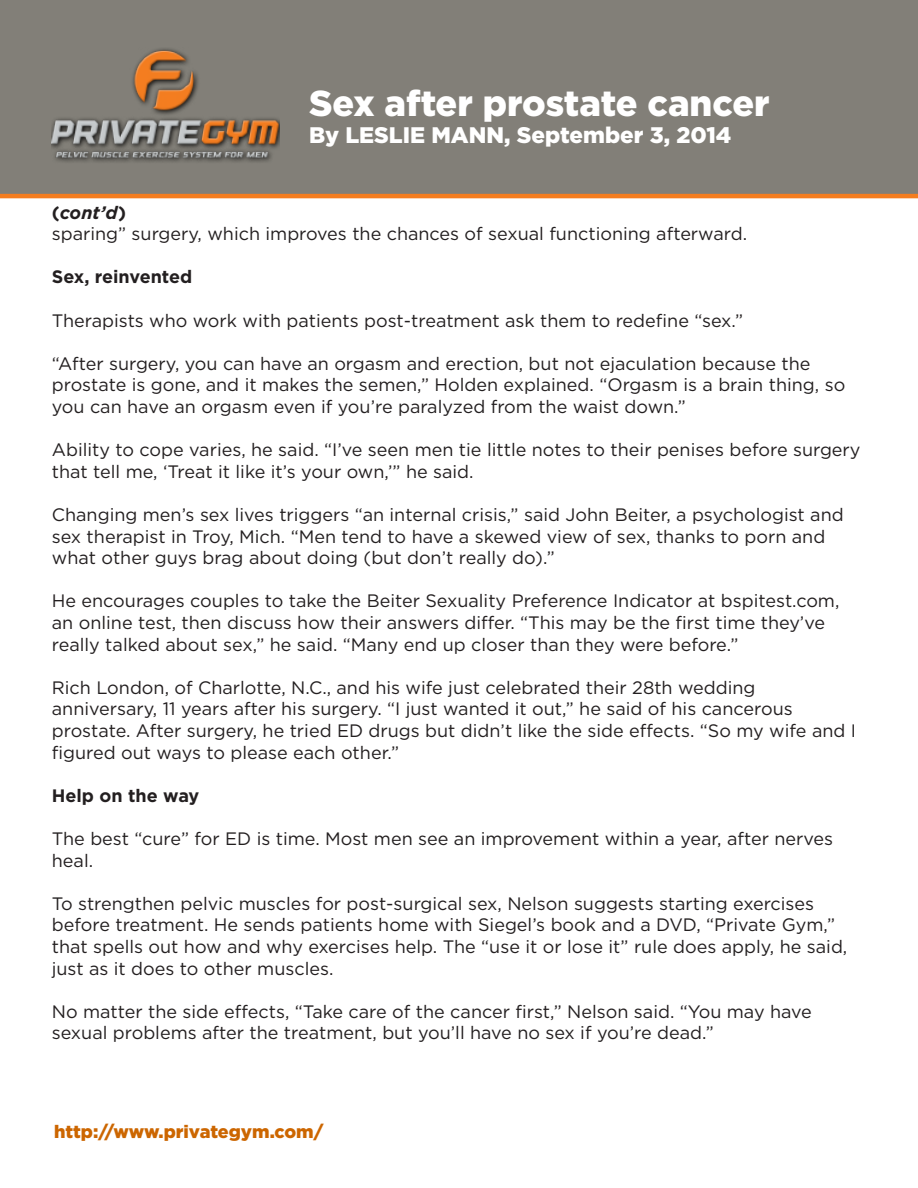
<style>
.page{position:relative;width:918px;height:1188px;background:#fff}
.page>*{position:absolute;margin:0;border:0;box-sizing:border-box;transform-origin:0 0}
.t1{font:900 36px "Gotham";color:#fff}
.t2{font:900 22.5px "Gotham";color:#fff}
.t3{font:18px/21.6px "Gotham";color:#231f20}
.t4{font:700 18px "Gotham";color:#231f20}
.t5{font:900 18px "Gotham";color:#c60}
.t6{font:italic 700 18px "Gotham";color:#231f20}
.s1{font-style:normal}
</style>
<div class="page">
<div style="left:0;top:0;width:918px;height:198px;background:#827f78"></div>
<img style="left:51px;top:48px;width:228px;height:116px">
<p class="t1" style="left:309px;top:78px;width:462px">Sex after prostate cancer</p>
<p class="t2" style="left:309px;top:119px;width:424px">By LESLIE MANN, September 3, 2014</p>
<p class="t6" style="left:52px;top:200px;width:76px"><span class="s1">(</span>cont’d<span class="s1">)</span></p>
<p class="t3" style="left:52px;top:223px;width:697px">sparing” surgery, which improves the chances of sexual functioning afterward.</p>
<p class="t4" style="left:52px;top:265px;width:142px">Sex, reinvented</p>
<p class="t3" style="left:52px;top:309px;width:693px">Therapists who work with patients post-treatment ask them to redefine “sex.”</p>
<p class="t3" style="left:52px;top:352px;width:795px">“After surgery, you can have an orgasm and erection, but not ejaculation because the prostate is gone, and it makes the semen,” Holden explained. “Orgasm is a brain thing, so you can have an orgasm even if you’re paralyzed from the waist down.”</p>
<p class="t3" style="left:52px;top:439px;width:810px">Ability to cope varies, he said. “I’ve seen men tie little notes to their penises before surgery that tell me, ‘Treat it like it’s your own,’” he said.</p>
<p class="t3" style="left:52px;top:503px;width:793px">Changing men’s sex lives triggers “an internal crisis,” said John Beiter, a psychologist and sex therapist in Troy, Mich. “Men tend to have a skewed view of sex, thanks to porn and what other guys brag about doing (but don’t really do).”</p>
<p class="t3" style="left:52px;top:590px;width:789px">He encourages couples to take the Beiter Sexuality Preference Indicator at bspitest.com, an online test, then discuss how their answers differ. “This may be the first time they’ve really talked about sex,” he said. “Many end up closer than they were before.”</p>
<p class="t3" style="left:52px;top:676px;width:806px">Rich London, of Charlotte, N.C., and his wife just celebrated their 28th wedding anniversary, 11 years after his surgery. “I just wanted it out,” he said of his cancerous prostate. After surgery, he tried ED drugs but didn’t like the side effects. “So my wife and I figured out ways to please each other.”</p>
<p class="t4" style="left:52px;top:784px;width:149px">Help on the way</p>
<p class="t3" style="left:52px;top:827px;width:783px">The best “cure” for ED is time. Most men see an improvement within a year, after nerves heal.</p>
<p class="t3" style="left:52px;top:892px;width:797px">To strengthen pelvic muscles for post-surgical sex, Nelson suggests starting exercises before treatment. He sends patients home with Siegel’s book and a DVD, “Private Gym,” that spells out how and why exercises help. The “use it or lose it” rule does apply, he said, just as it does to other muscles.</p>
<p class="t3" style="left:52px;top:1000px;width:762px">No matter the side effects, “Take care of the cancer first,” Nelson said. “You may have sexual problems after the treatment, but you’ll have no sex if you’re dead.”</p>
<p class="t5" style="left:54px;top:1119px;width:271px">http://www.privategym.com/</p>
</div>
